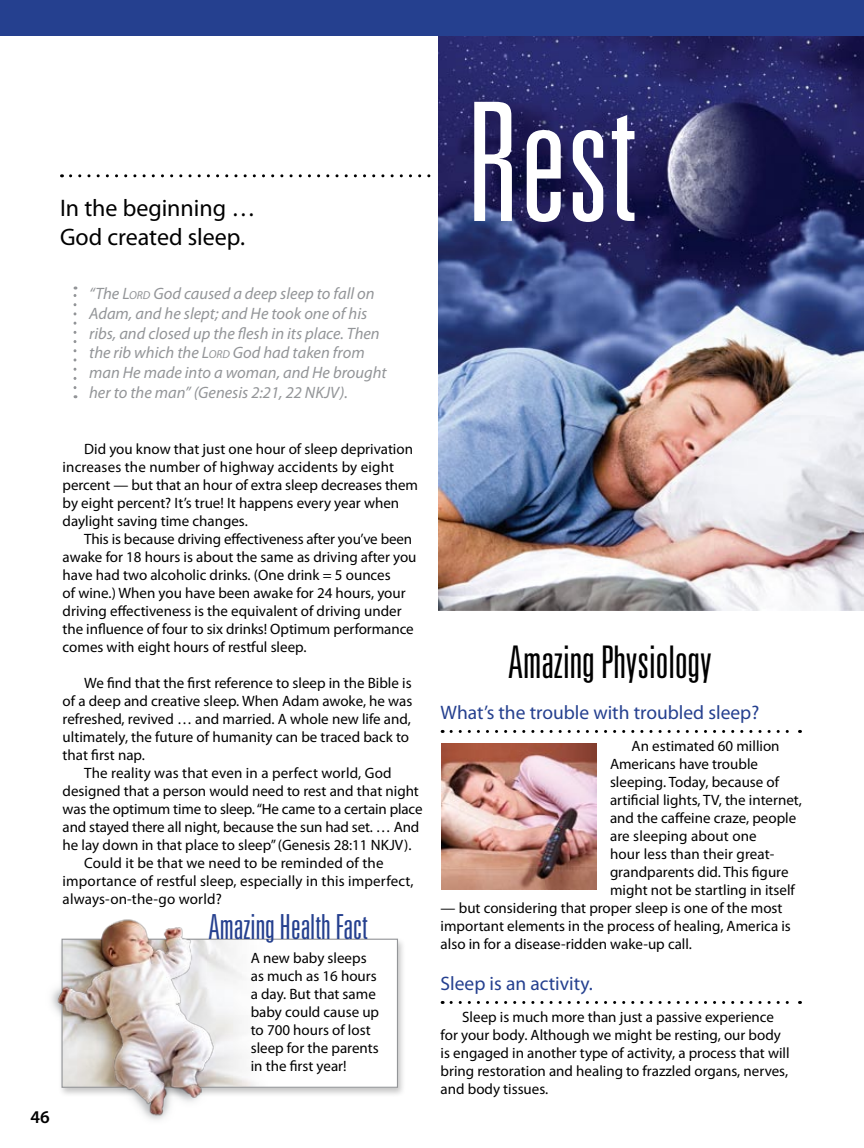
<style>
.page{position:relative;width:864px;height:1148px;background:#fff}
.page>*{position:absolute;margin:0;border:0;box-sizing:border-box;transform-origin:0 0}
.t1{font:300 ultra-condensed 165px "Univers";color:#fff}
.t2{font:300 ultra-condensed 45px "Univers";color:#000}
.t3{font:300 ultra-condensed 34.5px "Univers";color:#25408f}
.t4{font:24px/28.8px "Myriad Pro";color:#000}
.t5{font:19.5px "Myriad Pro";color:#25408f}
.t6{font:600 18px "Myriad Pro";color:#000}
.t7{font:italic 16.5px/19.8px "Myriad Pro";color:#939598}
.t8{font:15px/18px "Myriad Pro";color:#000}
.s1{font-style:inherit}
.s2{font-size:11.55px}
</style>
<div class="page">
<svg style="left:71px;top:174px;width:360px;height:3px"></svg>
<img style="left:51px;top:919px;width:148px;height:201px">
<img style="left:438px;top:36px;width:426px;height:574px">
<svg style="left:451px;top:730px;width:350px;height:3px"></svg>
<svg style="left:451px;top:1001px;width:350px;height:3px"></svg>
<svg style="left:74px;top:286px;width:2px;height:102px"></svg>
<div style="left:0;top:0;width:864px;height:36px;background:#25408f"></div>
<div style="left:58px;top:936px;width:348px;height:161px;background:#000;opacity:.23"></div>
<div style="left:62px;top:939px;width:335px;height:148px;background:#fff"></div>
<img style="left:64px;top:940px;width:191px;height:145px">
<div style="left:62px;top:938px;width:336px;height:149px;border:1px solid #939598"></div>
<img style="left:441px;top:743px;width:156px;height:146px">
<h3 class="t4" style="left:60px;top:193px;width:197px">In the beginning …<br>God created sleep.</h3>
<p class="t7" style="left:89px;top:283px;width:299px">“The <span class="s1">L</span><span class="s2">ORD</span> God caused a deep sleep to fall on Adam, and he slept; and He took one of his ribs, and closed up the flesh in its place. Then the rib which the <span class="s1">L</span><span class="s2">ORD</span> God had taken from man He made into a woman, and He brought her to the man” (Genesis 2:21, 22 NKJV).</p>
<p class="t8" style="left:63px;top:439px;width:357px;text-indent:22px">Did you know that just one hour of sleep deprivation increases the number of highway accidents by eight percent — but that an hour of extra sleep decreases them by eight percent? It’s true! It happens every year when daylight saving time changes.</p>
<p class="t8" style="left:63px;top:529px;width:355px;text-indent:22px">This is because driving effectiveness after you’ve been awake for 18 hours is about the same as driving after you have had two alcoholic drinks. (One drink = 5 ounces<br>of wine.) When you have been awake for 24 hours, your driving effectiveness is the equivalent of driving under the influence of four to six drinks! Optimum performance comes with eight hours of restful sleep.</p>
<p class="t8" style="left:63px;top:673px;width:351px;text-indent:22px">We find that the first reference to sleep in the Bible is of a deep and creative sleep. When Adam awoke, he was refreshed, revived … and married. A whole new life and, ultimately, the future of humanity can be traced back to that first nap.</p>
<p class="t8" style="left:84px;top:763px;width:309px">The reality was that even in a perfect world, God</p>
<p class="t8" style="left:63px;top:781px;width:358px">designed that a person would need to rest and that night</p>
<p class="t8" style="left:63px;top:799px;width:361px">was the optimum time to sleep. “He came to a certain place</p>
<p class="t8" style="left:63px;top:817px;width:358px">and stayed there all night, because the sun had set. … And</p>
<p class="t8" style="left:63px;top:835px;width:350px">he lay down in that place to sleep” (Genesis 28:11 NKJV).</p>
<p class="t8" style="left:84px;top:853px;width:301px">Could it be that we need to be reminded of the</p>
<p class="t8" style="left:63px;top:871px;width:353px">importance of restful sleep, especially in this imperfect,</p>
<p class="t8" style="left:63px;top:889px;width:161px">always-on-the-go world?</p>
<h3 class="t3" style="left:208px;top:908px;width:161px">Amazing Health Fact</h3>
<p class="t8" style="left:251px;top:948px;width:130px">A new baby sleeps as much as 16 hours a day. But that same baby could cause up to 700 hours of lost sleep for the parents in the first year!</p>
<p class="t6" style="left:30px;top:1105px;width:21px">46</p>
<h1 class="t1" style="left:466px;top:76px;width:173px">Rest</h1>
<h2 class="t2" style="left:508px;top:638px;width:205px">Amazing Physiology</h2>
<h3 class="t5" style="left:441px;top:701px;width:320px">What’s the trouble with troubled sleep?</h3>
<p class="t8" style="left:610px;top:736px;width:193px;text-indent:22px">An estimated 60 million<br>Americans have trouble sleeping. Today, because of artificial lights, TV, the internet, and the caffeine craze, people are sleeping about one<br>hour less than their great&shy;grandparents did. This figure might not be startling in itself</p>
<p class="t8" style="left:441px;top:898px;width:352px">— but considering that proper sleep is one of the most important elements in the process of healing, America is also in for a disease-ridden wake-up call.</p>
<h3 class="t5" style="left:441px;top:971px;width:154px">Sleep is an activity.</h3>
<p class="t8" style="left:441px;top:1007px;width:351px;text-indent:22px">Sleep is much more than just a passive experience for your body. Although we might be resting, our body is engaged in another type of activity, a process that will bring restoration and healing to frazzled organs, nerves, and body tissues.</p>
</div>
